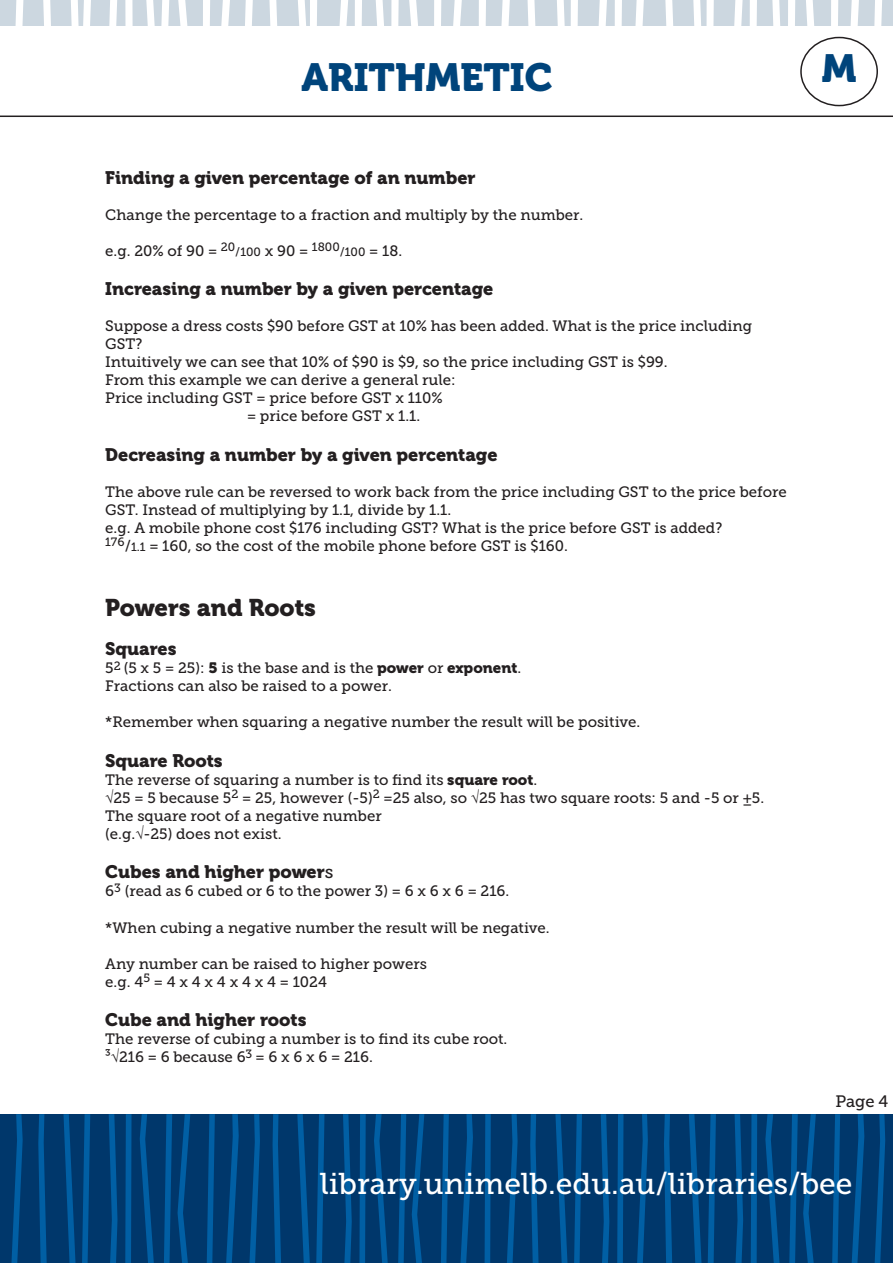
<style>
.page{position:relative;width:893px;height:1263px;background:#fff}
.page>*{position:absolute;margin:0;border:0;box-sizing:border-box;transform-origin:0 0}
.t1{font:39px "Museo 900";color:#00447b}
.t2{font:30px "Museo Slab 500";color:#fff}
.t3{font:24px "Museo 900";color:#231f20}
.t4{font:18px "Museo 900";color:#231f20}
.t5{font:16.5px "Museo Slab 500";color:#231f20}
.t6{font:15px/18px "Museo Slab 500";color:#231f20}
.t7{font:15px "Museo Slab 500";letter-spacing:.25em;color:#231f20}
.s1{font-size:12px}
.s2{font-family:"Museo 900"}
.s3{font-family:"Museo Slab 500"}
</style>
<div class="page">
<div style="left:0;top:1114px;width:893px;height:148px;background:#00376b"></div>
<svg style="left:11px;top:1114px;width:12px;height:149px"></svg>
<svg style="left:249px;top:1114px;width:11px;height:149px"></svg>
<svg style="left:506px;top:1114px;width:12px;height:149px"></svg>
<svg style="left:38px;top:1114px;width:9px;height:149px"></svg>
<svg style="left:273px;top:1114px;width:9px;height:149px"></svg>
<svg style="left:530px;top:1114px;width:9px;height:149px"></svg>
<svg style="left:63px;top:1114px;width:13px;height:149px"></svg>
<svg style="left:555px;top:1114px;width:13px;height:149px"></svg>
<svg style="left:82px;top:1114px;width:8px;height:149px"></svg>
<svg style="left:297px;top:1114px;width:27px;height:149px"></svg>
<svg style="left:574px;top:1114px;width:8px;height:149px"></svg>
<svg style="left:109px;top:1114px;width:8px;height:149px"></svg>
<svg style="left:343px;top:1114px;width:9px;height:149px"></svg>
<svg style="left:601px;top:1114px;width:8px;height:149px"></svg>
<svg style="left:125px;top:1114px;width:7px;height:149px"></svg>
<svg style="left:359px;top:1114px;width:7px;height:149px"></svg>
<svg style="left:617px;top:1114px;width:6px;height:149px"></svg>
<svg style="left:484px;top:1114px;width:7px;height:149px"></svg>
<svg style="left:140px;top:1114px;width:15px;height:149px"></svg>
<svg style="left:374px;top:1114px;width:15px;height:149px"></svg>
<svg style="left:164px;top:1114px;width:8px;height:149px"></svg>
<svg style="left:398px;top:1114px;width:8px;height:149px"></svg>
<svg style="left:178px;top:1114px;width:12px;height:149px"></svg>
<svg style="left:412px;top:1114px;width:12px;height:149px"></svg>
<svg style="left:206px;top:1114px;width:9px;height:149px"></svg>
<svg style="left:440px;top:1114px;width:9px;height:149px"></svg>
<svg style="left:225px;top:1114px;width:14px;height:149px"></svg>
<svg style="left:459px;top:1114px;width:14px;height:149px"></svg>
<svg style="left:636px;top:1114px;width:12px;height:149px"></svg>
<svg style="left:874px;top:1114px;width:11px;height:149px"></svg>
<svg style="left:664px;top:1114px;width:9px;height:149px"></svg>
<svg style="left:689px;top:1114px;width:27px;height:149px"></svg>
<svg style="left:734px;top:1114px;width:9px;height:149px"></svg>
<svg style="left:751px;top:1114px;width:6px;height:149px"></svg>
<svg style="left:765px;top:1114px;width:16px;height:149px"></svg>
<svg style="left:789px;top:1114px;width:27px;height:149px"></svg>
<svg style="left:832px;top:1114px;width:8px;height:149px"></svg>
<svg style="left:851px;top:1114px;width:13px;height:149px"></svg>
<div style="left:0;top:0;width:893px;height:26px;background:#ccd7e0"></div>
<svg style="left:16px;top:0;width:8px;height:26px"></svg>
<svg style="left:161px;top:0;width:9px;height:26px"></svg>
<svg style="left:203px;top:0;width:7px;height:26px"></svg>
<svg style="left:571px;top:0;width:7px;height:26px"></svg>
<svg style="left:615px;top:0;width:7px;height:26px"></svg>
<svg style="left:750px;top:0;width:7px;height:26px"></svg>
<svg style="left:831px;top:0;width:7px;height:26px"></svg>
<svg style="left:874px;top:0;width:8px;height:26px"></svg>
<svg style="left:788px;top:0;width:7px;height:26px"></svg>
<svg style="left:391px;top:0;width:8px;height:26px"></svg>
<svg style="left:434px;top:0;width:8px;height:26px"></svg>
<svg style="left:479px;top:0;width:7px;height:26px"></svg>
<svg style="left:221px;top:0;width:9px;height:26px"></svg>
<svg style="left:339px;top:0;width:23px;height:26px"></svg>
<svg style="left:453px;top:0;width:9px;height:26px"></svg>
<svg style="left:501px;top:0;width:9px;height:26px"></svg>
<svg style="left:599px;top:0;width:8px;height:26px"></svg>
<svg style="left:635px;top:0;width:9px;height:26px"></svg>
<svg style="left:734px;top:0;width:9px;height:26px"></svg>
<svg style="left:851px;top:0;width:8px;height:26px"></svg>
<svg style="left:245px;top:0;width:8px;height:26px"></svg>
<svg style="left:109px;top:0;width:8px;height:26px"></svg>
<svg style="left:43px;top:0;width:8px;height:26px"></svg>
<svg style="left:71px;top:0;width:20px;height:26px"></svg>
<div style="left:125px;top:0;width:8px;height:26px;background:#fff"></div>
<svg style="left:146px;top:0;width:9px;height:26px"></svg>
<svg style="left:269px;top:0;width:8px;height:26px"></svg>
<svg style="left:298px;top:0;width:19px;height:26px"></svg>
<svg style="left:375px;top:0;width:9px;height:26px"></svg>
<svg style="left:527px;top:0;width:8px;height:26px"></svg>
<svg style="left:557px;top:0;width:8px;height:26px"></svg>
<svg style="left:665px;top:0;width:8px;height:26px"></svg>
<svg style="left:806px;top:0;width:8px;height:26px"></svg>
<svg style="left:693px;top:0;width:21px;height:26px"></svg>
<svg style="left:772px;top:0;width:8px;height:26px"></svg>
<svg style="left:409px;top:0;width:9px;height:26px"></svg>
<svg style="left:178px;top:0;width:9px;height:26px"></svg>
<hr style="left:0;top:116px;width:893px;height:1px;background:#231f20">
<div style="left:800px;top:37px;width:78px;height:69px;border:2px solid #231f20;border-radius:50%"></div>
<h1 class="t1" style="left:301px;top:55px;width:253px">ARITHMETIC</h1>
<h1 class="t1" style="left:822px;top:47px;width:36px">M</h1>
<p class="t4" style="left:105px;top:167px;width:372px">Finding a given percentage of an number</p>
<p class="t6" style="left:105px;top:206px;width:480px">Change the percentage to a fraction and multiply by the number.</p>
<p class="t6" style="left:105px;top:242px;width:298px">e.g. 20% of 90 = <sup>20</sup><span class="s1">/100</span> x 90 = <sup>1800</sup><span class="s1">/100</span> = 18.</p>
<p class="t4" style="left:105px;top:279px;width:390px">Increasing a number by a given percentage</p>
<p class="t6" style="left:105px;top:317px;width:648px">Suppose a dress costs $90 before GST at 10% has been added. What is the price including<br>GST?</p>
<p class="t6" style="left:105px;top:353px;width:564px">Intuitively we can see that 10% of $90 is $9, so the price including GST is $99.</p>
<p class="t6" style="left:105px;top:371px;width:352px">From this example we can derive a general rule:</p>
<p class="t6" style="left:105px;top:389px;width:339px">Price including GST = price before GST x 110%</p>
<p class="t6" style="left:247px;top:407px;width:175px">= price before GST x 1.1.</p>
<p class="t4" style="left:105px;top:444px;width:394px">Decreasing a number by a given percentage</p>
<p class="t6" style="left:105px;top:483px;width:683px">The above rule can be reversed to work back from the price including GST to the price before<br>GST. Instead of multiplying by 1.1, divide by 1.1.</p>
<p class="t6" style="left:105px;top:519px;width:619px">e.g. A mobile phone cost $176 including GST? What is the price before GST is added?</p>
<p class="t6" style="left:105px;top:537px;width:464px"><sup>176</sup>/<span class="s1">1.1</span> = 160, so the cost of the mobile phone before GST is $160.</p>
<p class="t3" style="left:105px;top:594px;width:212px">Powers and Roots</p>
<p class="t4" style="left:105px;top:639px;width:73px">Squares</p>
<p class="t6" style="left:105px;top:659px;width:417px">5<sup>2</sup> (5 x 5 = 25): <span class="s2">5</span> is the base and is the <span class="s2">power</span> or <span class="s2">exponent</span>.</p>
<p class="t6" style="left:105px;top:677px;width:288px">Fractions can also be raised to a power.</p>
<p class="t6" style="left:105px;top:713px;width:537px">*Remember when squaring a negative number the result will be positive.</p>
<p class="t4" style="left:105px;top:750px;width:119px">Square Roots</p>
<p class="t6" style="left:105px;top:771px;width:433px">The reverse of squaring a number is to find its <span class="s2">square root</span>.</p>
<p class="t6" style="left:105px;top:789px;width:660px">√25 = 5 because 5<sup>2</sup> = 25, however (-5)<sup>2</sup> =25 also, so √25 has two square roots: 5 and -5 or ±5.</p>
<p class="t6" style="left:105px;top:807px;width:278px">The square root of a negative number</p>
<p class="t6" style="left:105px;top:825px;width:178px">(e.g.√-25) does not exist.</p>
<p class="t4" style="left:105px;top:862px;width:230px">Cubes and higher power<span class="s3">s</span></p>
<p class="t6" style="left:105px;top:882px;width:406px">6<sup>3</sup> (read as 6 cubed or 6 to the power 3) = 6 x 6 x 6 = 216.</p>
<p class="t6" style="left:105px;top:918px;width:446px">*When cubing a negative number the result will be negative.</p>
<p class="t6" style="left:105px;top:954px;width:323px">Any number can be raised to higher powers</p>
<p class="t7" style="left:105px;top:973px;width:223px">e.g.4<sup>5</sup>=4x4x4x4x4=1024</p>
<p class="t4" style="left:105px;top:1009px;width:203px">Cube and higher roots</p>
<p class="t6" style="left:105px;top:1030px;width:404px">The reverse of cubing a number is to find its cube root.</p>
<p class="t6" style="left:105px;top:1048px;width:269px">³√216 = 6 because 6<sup>3</sup> = 6 x 6 x 6 = 216.</p>
<p class="t5" style="left:836px;top:1092px;width:54px">Page 4</p>
<h2 class="t2" style="left:320px;top:1167px;width:534px">library.unimelb.edu.au/libraries/bee</h2>
</div>
